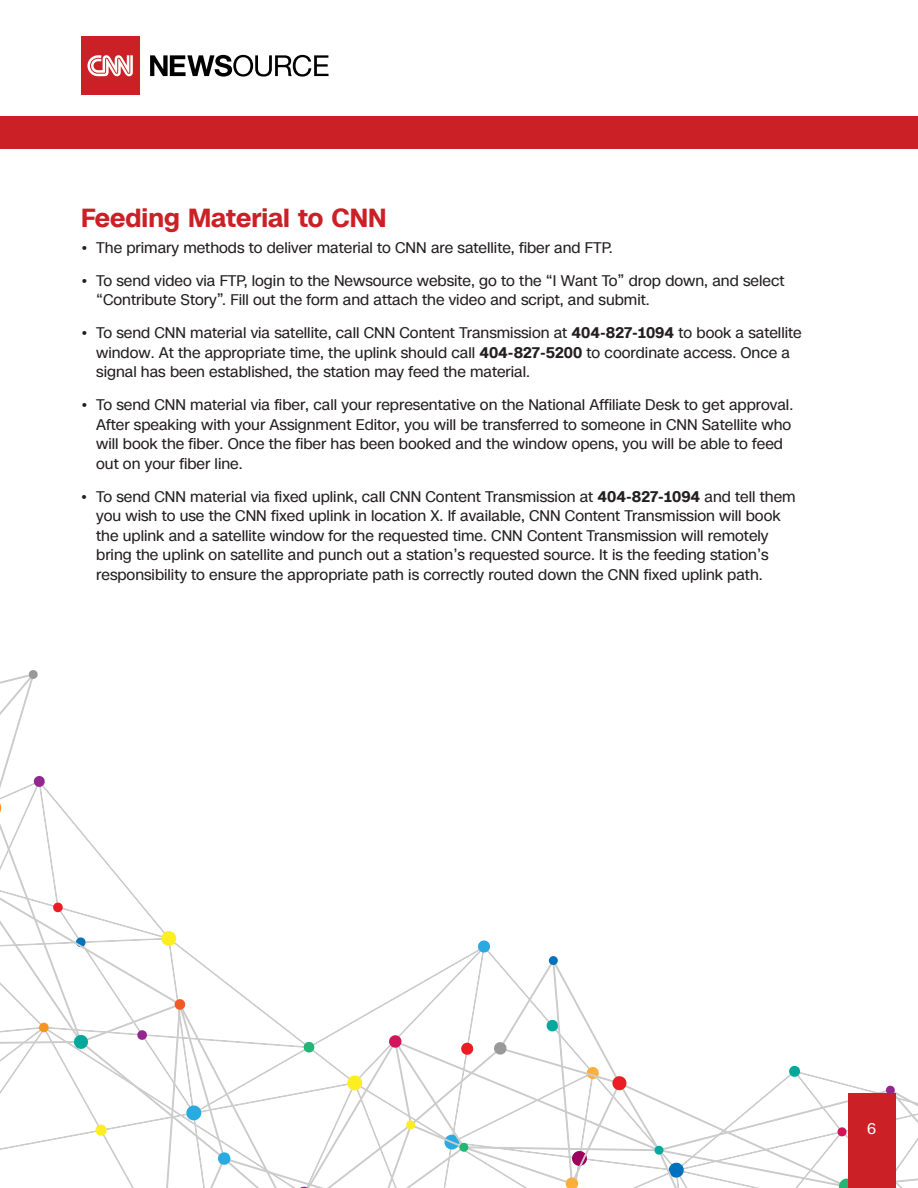
<style>
.page{position:relative;width:918px;height:1188px;background:#fff}
.page>*{position:absolute;margin:0;border:0;box-sizing:border-box;transform-origin:0 0}
.t1{font:700 25.5px "CNN Sans Display";color:#ca2026}
.t2{font:15px/19.5px "CNN Sans Display";color:#231f20}
.t3{font:15px "CNN Sans Display";color:#fff}
.s1{font-weight:700}
</style>
<div class="page">
<div style="left:0;top:116px;width:918px;height:32px;background:#ca2026"></div>
<svg style="left:150px;top:55px;width:179px;height:22px"></svg>
<div style="left:82px;top:37px;width:58px;height:58px;background:#ca2026"></div>
<svg style="left:87px;top:55px;width:46px;height:22px"></svg>
<svg style="left:0;top:675px;width:918px;height:513px"></svg>
<svg style="left:0;top:799px;width:2px;height:18px"></svg>
<svg style="left:73px;top:1034px;width:16px;height:16px"></svg>
<svg style="left:217px;top:1151px;width:14px;height:15px"></svg>
<svg style="left:28px;top:670px;width:10px;height:10px"></svg>
<svg style="left:174px;top:998px;width:12px;height:13px"></svg>
<svg style="left:612px;top:1076px;width:15px;height:15px"></svg>
<svg style="left:838px;top:1178px;width:10px;height:10px"></svg>
<svg style="left:565px;top:1177px;width:14px;height:11px"></svg>
<svg style="left:388px;top:1035px;width:14px;height:13px"></svg>
<svg style="left:493px;top:1042px;width:14px;height:13px"></svg>
<svg style="left:444px;top:1134px;width:25px;height:18px"></svg>
<svg style="left:406px;top:1120px;width:10px;height:10px"></svg>
<svg style="left:548px;top:956px;width:10px;height:9px"></svg>
<svg style="left:654px;top:1145px;width:10px;height:10px"></svg>
<svg style="left:885px;top:1085px;width:10px;height:8px"></svg>
<div style="left:848px;top:1093px;width:47px;height:95px;background:#ca2026"></div>
<h1 class="t1" style="left:81px;top:202px;width:307px">Feeding Material to CNN</h1>
<p class="t2" style="left:81px;top:238px;width:533px">• The primary methods to deliver material to CNN are satellite, fiber and FTP.</p>
<p class="t2" style="left:96px;top:271px;width:690px;text-indent:-15px">• To send video via FTP, login to the Newsource website, go to the “I Want To” drop down, and select “Contribute Story”. Fill out the form and attach the video and script, and submit.</p>
<p class="t2" style="left:96px;top:324px;width:707px;text-indent:-15px">• To send CNN material via satellite, call CNN Content Transmission at <span class="s1">404-827-1094</span> to book a satellite window. At the appropriate time, the uplink should call <span class="s1">404-827-5200</span> to coordinate access. Once a signal has been established, the station may feed the material.</p>
<p class="t2" style="left:96px;top:396px;width:699px;text-indent:-15px">• To send CNN material via fiber, call your representative on the National Affiliate Desk to get approval.<br>After speaking with your Assignment Editor, you will be transferred to someone in CNN Satellite who will book the fiber. Once the fiber has been booked and the window opens, you will be able to feed out on your fiber line.</p>
<p class="t2" style="left:96px;top:487px;width:701px;text-indent:-15px">• To send CNN material via fixed uplink, call CNN Content Transmission at <span class="s1">404-827-1094</span> and tell them you wish to use the CNN fixed uplink in location X. If available, CNN Content Transmission will book the uplink and a satellite window for the requested time. CNN Content Transmission will remotely bring the uplink on satellite and punch out a station’s requested source. It is the feeding station’s responsibility to ensure the appropriate path is correctly routed down the CNN fixed uplink path.</p>
<p class="t3" style="left:867px;top:1119px;width:10px">6</p>
</div>
